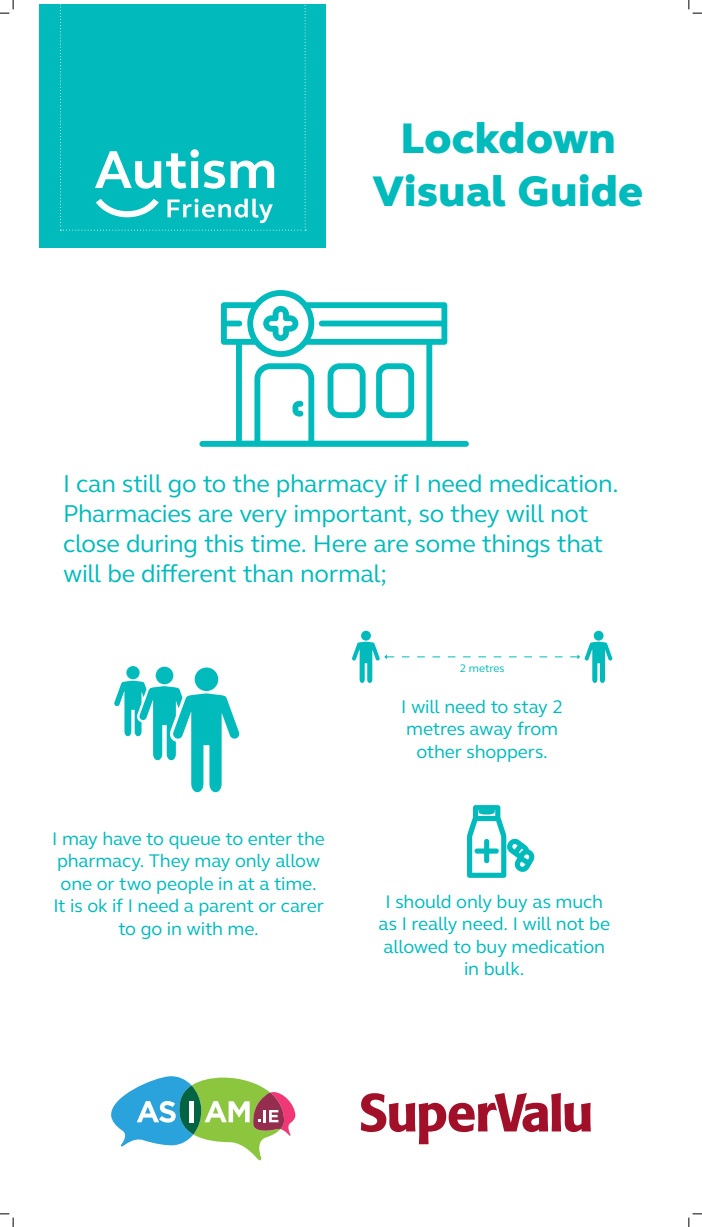
<style>
.page{position:relative;width:702px;height:1227px;background:#fff}
.page>*{position:absolute;margin:0;border:0;box-sizing:border-box;transform-origin:0 0}
.t1{font:800 43.94px/52.7px "FS Elliot";letter-spacing:.01em;color:#00babc;text-align:center}
.t2{font:25px/30px "FS Elliot";letter-spacing:-.015em;color:#00babc}
.t3{font:18.75px/22.5px "FS Elliot";letter-spacing:-.01em;color:#00babc;text-align:center}
.t4{font:11.25px "FS Elliot";letter-spacing:-.01em;color:#00babc}
</style>
<div class="page">
<div style="left:40px;top:4px;width:285px;height:244px;background:#00babc"></div>
<svg style="left:60px;top:4px;width:246px;height:226px"></svg>
<svg style="left:114px;top:680px;width:125px;height:112px"></svg>
<div style="left:194px;top:667px;width:24px;height:24px;background:#00babc;border-radius:50%"></div>
<div style="left:155px;top:666px;width:18px;height:18px;background:#00babc;border-radius:50%"></div>
<div style="left:126px;top:666px;width:14px;height:13px;background:#00babc;border-radius:50%"></div>
<svg style="left:593px;top:630px;width:10px;height:10px"></svg>
<svg style="left:352px;top:641px;width:260px;height:42px"></svg>
<svg style="left:361px;top:630px;width:10px;height:10px"></svg>
<svg style="left:199px;top:290px;width:269px;height:157px"></svg>
<svg style="left:467px;top:805px;width:68px;height:72px"></svg>
<svg style="left:111px;top:1076px;width:184px;height:84px"></svg>
<svg style="left:360px;top:1093px;width:230px;height:51px"></svg>
<svg style="left:0;top:0;width:14px;height:14px"></svg>
<svg style="left:0;top:1213px;width:14px;height:13px"></svg>
<svg style="left:688px;top:0;width:13px;height:14px"></svg>
<svg style="left:688px;top:1213px;width:13px;height:13px"></svg>
<p class="t1" style="left:373px;top:111px;width:271px">Lockdown<br>Visual Guide</p>
<p class="t2" style="left:63px;top:468px;width:556px">I can still go to the pharmacy if I need medication.<br>Pharmacies are very important, so they will not close during this time. Here are some things that will be different than normal;</p>
<p class="t4" style="left:459px;top:660px;width:46px">2 metres</p>
<p class="t3" style="left:52px;top:826px;width:274px">I may have to queue to enter the pharmacy. They may only allow one or two people in at a time.<br>It is ok if I need a parent or carer to go in with me.</p>
<p class="t3" style="left:401px;top:694px;width:163px;text-align:left">I will need to stay 2 metres away from</p>
<p class="t3" style="left:416px;top:739px;width:133px">other shoppers.</p>
<p class="t3" style="left:378px;top:889px;width:233px">I should only buy as much as I really need. I will not be allowed to buy medication</p>
<p class="t3" style="left:464px;top:956px;width:62px">in bulk.</p>
</div>
